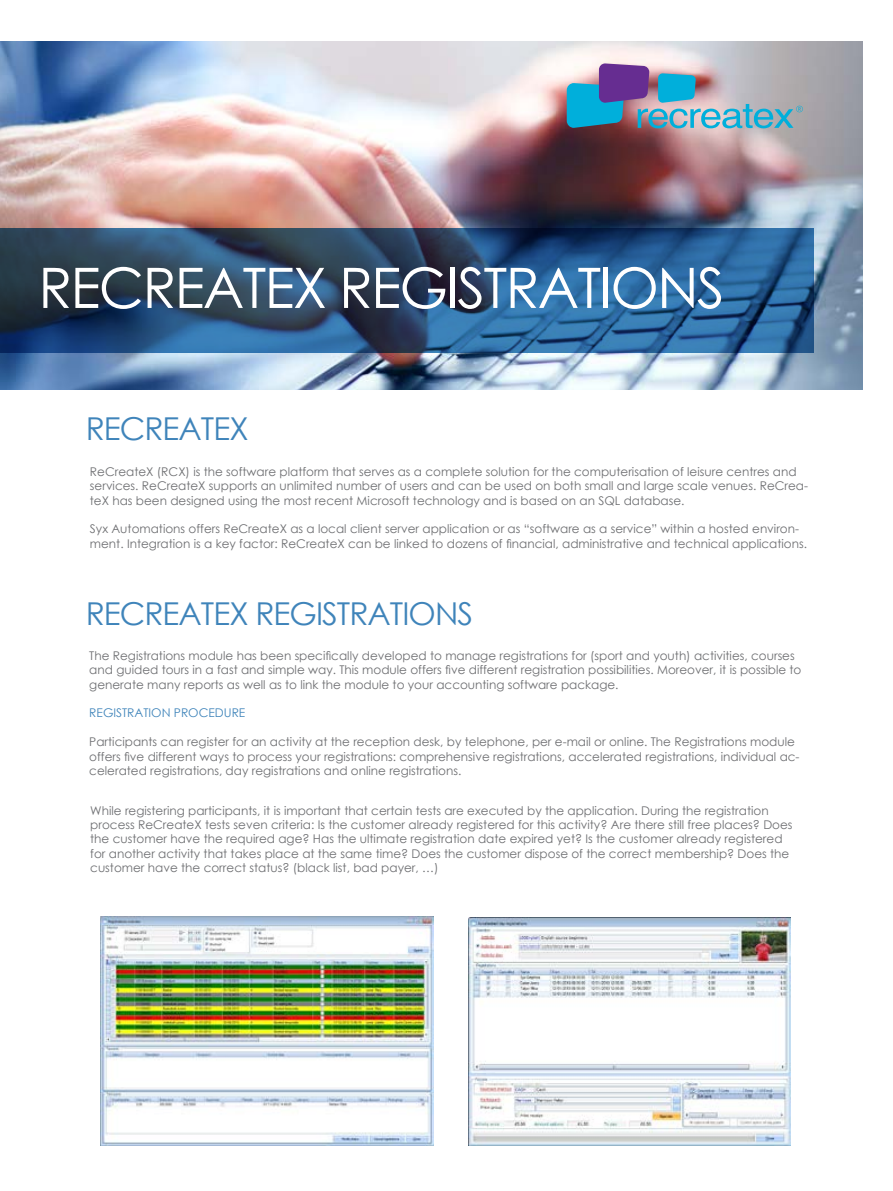
<style>
.page{position:relative;width:893px;height:1191px;background:#fff}
.page>*{position:absolute;margin:0;border:0;box-sizing:border-box;transform-origin:0 0}
.t1{font:55.8px "Century Gothic";letter-spacing:-.03em;color:#fff}
.t2{font:31.5px "Century Gothic";letter-spacing:-.03em;color:#3f84ba}
.t3{font:12px/14.4px "Century Gothic";color:#6d6e71}
.t4{font:12px "Century Gothic";color:#3f84ba}
</style>
<div class="page">
<img style="left:0;top:41px;width:862px;height:348px">
<svg style="left:0;top:228px;width:813px;height:125px;background:#2a5179"></svg>
<svg style="left:567px;top:63px;width:236px;height:65px;background:#85a0ba"></svg>
<img style="left:468px;top:917px;width:322px;height:228px">
<img style="left:101px;top:916px;width:332px;height:229px">
<h1 class="t1" style="left:38px;top:249px;width:688px">RECREATEX REGISTRATIONS</h1>
<h2 class="t2" style="left:86px;top:407px;width:164px">RECREATEX</h2>
<p class="t3" style="left:90px;top:464px;width:720px">ReCreateX (RCX) is the software platform that serves as a complete solution for the computerisation of leisure centres and services. ReCreateX supports an unlimited number of users and can be used on both small and large scale venues. ReCrea&shy;teX has been designed using the most recent Microsoft technology and is based on an SQL database.</p>
<p class="t3" style="left:90px;top:522px;width:719px">Syx Automations offers ReCreateX as a local client server application or as “software as a service” within a hosted environ&shy;ment. Integration is a key factor: ReCreateX can be linked to dozens of financial, administrative and technical applications.</p>
<h2 class="t2" style="left:86px;top:592px;width:389px">RECREATEX REGISTRATIONS</h2>
<p class="t3" style="left:89px;top:648px;width:714px">The Registrations module has been specifically developed to manage registrations for (sport and youth) activities, courses and guided tours in a fast and simple way. This module offers five different registration possibilities. Moreover, it is possible to generate many reports as well as to link the module to your accounting software package.</p>
<p class="t4" style="left:89px;top:704px;width:158px">REGISTRATION PROCEDURE</p>
<p class="t3" style="left:89px;top:734px;width:712px">Participants can register for an activity at the reception desk, by telephone, per e-mail or online. The Registrations module offers five different ways to process your registrations: comprehensive registrations, accelerated registrations, individual ac&shy;celerated registrations, day registrations and online registrations.</p>
<p class="t3" style="left:90px;top:802px;width:704px">While registering participants, it is important that certain tests are executed by the application. During the registration process ReCreateX tests seven criteria: Is the customer already registered for this activity? Are there still free places? Does the customer have the required age? Has the ultimate registration date expired yet? Is the customer already registered for another activity that takes place at the same time? Does the customer dispose of the correct membership? Does the customer have the correct status? (black list, bad payer, …)</p>
</div>
